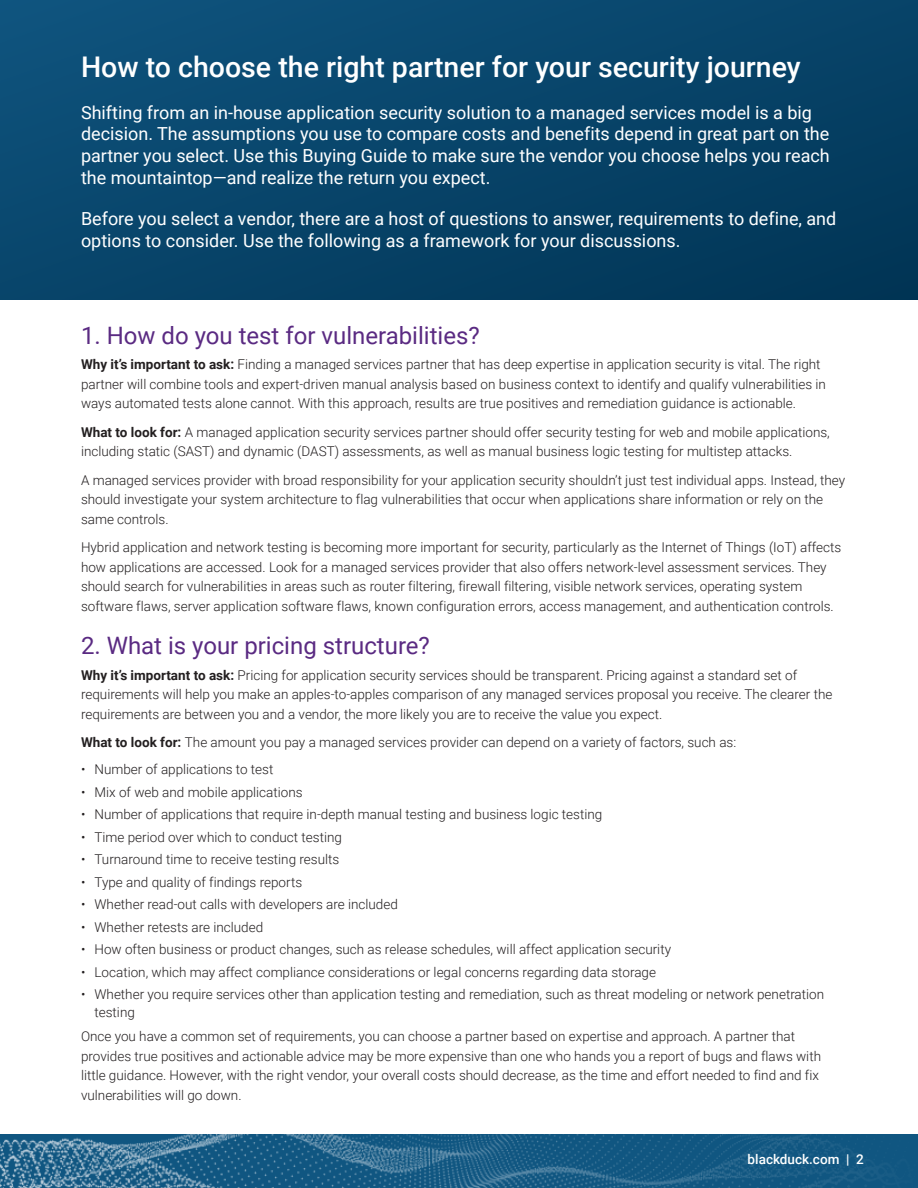
<style>
.page{position:relative;width:918px;height:1188px;background:#fff}
.page>*{position:absolute;margin:0;border:0;box-sizing:border-box;transform-origin:0 0}
.BODY_COPY{font:500 28.5px "Roboto";color:#fff}
.HEADING_1{font:24px "Roboto";color:#5a2a82}
.BODY_COPY-2{font:18px/21.6px "Roboto";color:#fff}
.BODY_COPY-3{font:300 13.5px/19.5px "Roboto";color:#231f20}
.t1{font:500 13.5px "Roboto";color:#fff}
.s1{font-weight:700}
</style>
<div class="page">
<img style="left:0;top:1134px;width:918px;height:54px">
<div style="left:0;top:0;width:918px;height:300px;background:linear-gradient(to right,#0c4d75,#043b5e)"></div>
<p class="BODY_COPY" style="left:81px;top:47px;width:721px">How to choose the right partner for your security journey</p>
<p class="BODY_COPY-2" style="left:81px;top:101px;width:750px">Shifting from an in-house application security solution to a managed services model is a big decision. The assumptions you use to compare costs and benefits depend in great part on the partner you select. Use this Buying Guide to make sure the vendor you choose helps you reach the mountaintop—and realize the return you expect.</p>
<p class="BODY_COPY-2" style="left:81px;top:208px;width:757px">Before you select a vendor, there are a host of questions to answer, requirements to define, and options to consider. Use the following as a framework for your discussions.</p>
<p class="HEADING_1" style="left:81px;top:318px;width:400px">1. How do you test for vulnerabilities?</p>
<p class="BODY_COPY-3" style="left:81px;top:354px;width:747px"><span class="s1">Why it’s important to ask:</span> Finding a managed services partner that has deep expertise in application security is vital. The right partner will combine tools and expert-driven manual analysis based on business context to identify and qualify vulnerabilities in ways automated tests alone cannot. With this approach, results are true positives and remediation guidance is actionable.</p>
<p class="BODY_COPY-3" style="left:81px;top:422px;width:750px"><span class="s1">What to look for:</span> A managed application security services partner should offer security testing for web and mobile applications, including static (SAST) and dynamic (DAST) assessments, as well as manual business logic testing for multistep attacks.</p>
<p class="BODY_COPY-3" style="left:81px;top:470px;width:766px">A managed services provider with broad responsibility for your application security shouldn’t just test individual apps. Instead, they should investigate your system architecture to flag vulnerabilities that occur when applications share information or rely on the same controls.</p>
<p class="BODY_COPY-3" style="left:81px;top:537px;width:762px">Hybrid application and network testing is becoming more important for security, particularly as the Internet of Things (IoT) affects how applications are accessed. Look for a managed services provider that also offers network-level assessment services. They should search for vulnerabilities in areas such as router filtering, firewall filtering, visible network services, operating system software flaws, server application software flaws, known configuration errors, access management, and authentication controls.</p>
<p class="HEADING_1" style="left:81px;top:629px;width:350px">2. What is your pricing structure?</p>
<p class="BODY_COPY-3" style="left:81px;top:665px;width:753px"><span class="s1">Why it’s important to ask:</span> Pricing for application security services should be transparent. Pricing against a standard set of requirements will help you make an apples-to-apples comparison of any managed services proposal you receive. The clearer the requirements are between you and a vendor, the more likely you are to receive the value you expect.</p>
<p class="BODY_COPY-3" style="left:81px;top:732px;width:657px"><span class="s1">What to look for:</span> The amount you pay a managed services provider can depend on a variety of factors, such as:</p>
<p class="BODY_COPY-3" style="left:81px;top:759px;width:194px">• Number of applications to test</p>
<p class="BODY_COPY-3" style="left:81px;top:782px;width:223px">• Mix of web and mobile applications</p>
<p class="BODY_COPY-3" style="left:81px;top:804px;width:523px">• Number of applications that require in-depth manual testing and business logic testing</p>
<p class="BODY_COPY-3" style="left:81px;top:827px;width:262px">• Time period over which to conduct testing</p>
<p class="BODY_COPY-3" style="left:81px;top:849px;width:260px">• Turnaround time to receive testing results</p>
<p class="BODY_COPY-3" style="left:81px;top:872px;width:223px">• Type and quality of findings reports</p>
<p class="BODY_COPY-3" style="left:81px;top:894px;width:318px">• Whether read-out calls with developers are included</p>
<p class="BODY_COPY-3" style="left:81px;top:917px;width:184px">• Whether retests are included</p>
<p class="BODY_COPY-3" style="left:81px;top:939px;width:592px">• How often business or product changes, such as release schedules, will affect application security</p>
<p class="BODY_COPY-3" style="left:81px;top:962px;width:577px">• Location, which may affect compliance considerations or legal concerns regarding data storage</p>
<p class="BODY_COPY-3" style="left:94px;top:985px;width:731px;line-height:18px;text-indent:-14px">• Whether you require services other than application testing and remediation, such as threat modeling or network penetration testing</p>
<p class="BODY_COPY-3" style="left:81px;top:1026px;width:742px">Once you have a common set of requirements, you can choose a partner based on expertise and approach. A partner that provides true positives and actionable advice may be more expensive than one who hands you a report of bugs and flaws with little guidance. However, with the right vendor, your overall costs should decrease, as the time and effort needed to find and fix vulnerabilities will go down.</p>
<p class="t1" style="left:748px;top:1149px;width:118px">blackduck.com | 2</p>
</div>
